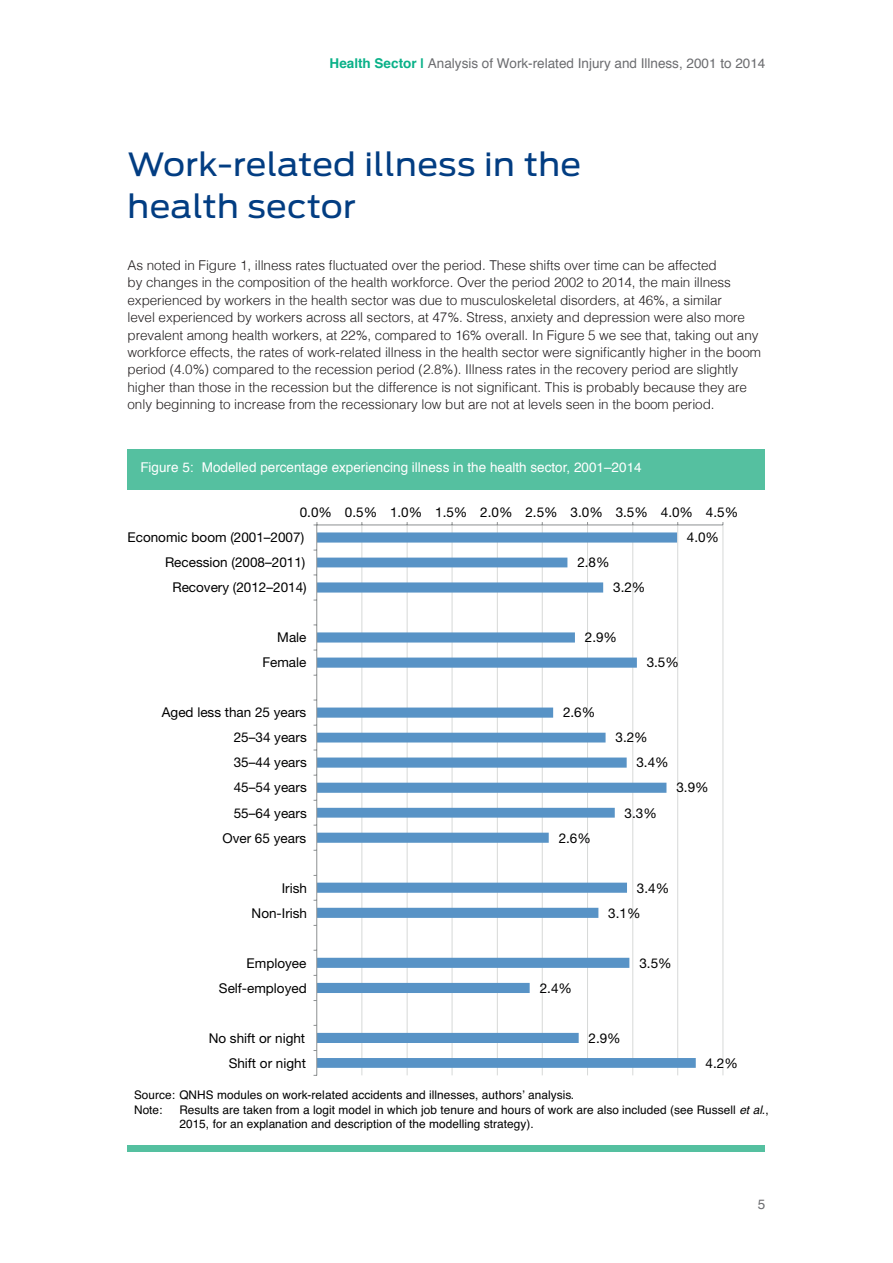
<style>
.page{position:relative;width:893px;height:1263px;background:#fff}
.page>*{position:absolute;margin:0;border:0;box-sizing:border-box;transform-origin:0 0}
.t1{font:31.8px/41.4px "Ford Antenna";letter-spacing:.01em;color:#023d82;scale:1.09 1}
.t2{font:300 13.5px/17.4px "Helvetica";letter-spacing:-.005em;color:#231f20}
.t3{font:13.5px/25px "Helvetica Neue";color:#000001;text-align:right}
.t4{font:13.5px "Helvetica";color:#fff}
.t5{font:13.5px "Helvetica";color:#6c6d70}
.t6{font:11.85px/14.4px "Helvetica";letter-spacing:.005em;color:#000001}
.s1{font-weight:700;color:#09b188}
.s2{font-style:italic}
</style>
<div class="page">
<div style="left:128px;top:449px;width:637px;height:40px;background:#55c0a0"></div>
<div style="left:128px;top:1145px;width:637px;height:6px;background:#55c0a0"></div>
<hr style="left:361px;top:525px;width:1px;height:550px;background:#d7d9d8">
<hr style="left:407px;top:525px;width:1px;height:550px;background:#d7d9d8">
<hr style="left:452px;top:525px;width:1px;height:550px;background:#d7d9d8">
<hr style="left:497px;top:525px;width:1px;height:550px;background:#d7d9d8">
<hr style="left:542px;top:525px;width:1px;height:550px;background:#d7d9d8">
<hr style="left:587px;top:525px;width:1px;height:550px;background:#d7d9d8">
<hr style="left:632px;top:525px;width:1px;height:550px;background:#d7d9d8">
<hr style="left:677px;top:525px;width:1px;height:550px;background:#d7d9d8">
<hr style="left:722px;top:525px;width:1px;height:550px;background:#d7d9d8">
<svg style="left:317px;top:532px;width:379px;height:536px"></svg>
<hr style="left:317px;top:524px;width:406px;height:1px;background:#8d9091">
<hr style="left:316px;top:525px;width:1px;height:550px;background:#8d9091">
<p class="t5" style="left:330px;top:52px;width:437px"><span class="s1">Health Sector |</span> Analysis of Work-related Injury and Illness, 2001 to 2014</p>
<h1 class="t1" style="left:128px;top:141px;width:418px">Work-related illness in the health sector</h1>
<p class="t2" style="left:128px;top:256px;width:635px">As noted in Figure 1, illness rates fluctuated over the period. These shifts over time can be affected<br>by changes in the composition of the health workforce. Over the period 2002 to 2014, the main illness experienced by workers in the health sector was due to musculoskeletal disorders, at 46%, a similar<br>level experienced by workers across all sectors, at 47%. Stress, anxiety and depression were also more prevalent among health workers, at 22%, compared to 16% overall. In Figure 5 we see that, taking out any workforce effects, the rates of work-related illness in the health sector were significantly higher in the boom period (4.0%) compared to the recession period (2.8%). Illness rates in the recovery period are slightly higher than those in the recession but the difference is not significant. This is probably because they are only beginning to increase from the recessionary low but are not at levels seen in the boom period.</p>
<p class="t4" style="left:140px;top:457px;width:503px">Figure 5: Modelled percentage experiencing illness in the health sector, 2001–2014</p>
<p class="t3" style="left:300px;top:499px;width:440px">0.0% 0.5% 1.0% 1.5% 2.0% 2.5% 3.0% 3.5% 4.0% 4.5%</p>
<p class="t3" style="left:128px;top:525px;width:178px">Economic boom (2001–2007)</p>
<p class="t3" style="left:165px;top:550px;width:142px">Recession (2008–2011)</p>
<p class="t3" style="left:172px;top:575px;width:136px">Recovery (2012–2014)</p>
<p class="t3" style="left:262px;top:625px;width:46px">Male<br>Female</p>
<p class="t3" style="left:687px;top:525px;width:34px">4.0%</p>
<p class="t3" style="left:577px;top:550px;width:34px">2.8%</p>
<p class="t3" style="left:613px;top:575px;width:34px">3.2%</p>
<p class="t3" style="left:585px;top:625px;width:34px">2.9%</p>
<p class="t3" style="left:647px;top:650px;width:34px">3.5%</p>
<p class="t3" style="left:162px;top:700px;width:146px">Aged less than 25 years<br>25–34 years<br>35–44 years<br>45–54 years<br>55–64 years<br>Over 65 years</p>
<p class="t3" style="left:252px;top:875px;width:57px">Irish<br>Non-Irish</p>
<p class="t3" style="left:219px;top:950px;width:89px">Employee<br>Self-employed</p>
<p class="t3" style="left:209px;top:1025px;width:99px">No shift or night<br>Shift or night</p>
<p class="t3" style="left:563px;top:700px;width:34px">2.6%</p>
<p class="t3" style="left:559px;top:825px;width:34px">2.6%</p>
<p class="t3" style="left:636px;top:725px;width:34px;text-align:left;text-indent:-21px">3.2%<br>3.4%</p>
<p class="t3" style="left:625px;top:800px;width:34px">3.3%</p>
<p class="t3" style="left:676px;top:775px;width:34px">3.9%</p>
<p class="t3" style="left:540px;top:975px;width:34px">2.4%</p>
<p class="t3" style="left:608px;top:875px;width:62px;text-align:left;text-indent:29px">3.4%<br>3.1%</p>
<p class="t3" style="left:639px;top:950px;width:34px">3.5%</p>
<p class="t3" style="left:588px;top:1025px;width:34px">2.9%</p>
<p class="t3" style="left:706px;top:1050px;width:34px">4.2%</p>
<p class="t6" style="left:134px;top:1088px;width:442px">Source: QNHS modules on work-related accidents and illnesses, authors’ analysis.<br>Note:</p>
<p class="t6" style="left:179px;top:1103px;width:591px">Results are taken from a logit model in which job tenure and hours of work are also included (see Russell <span class="s2">et al.</span>,<br>2015, for an explanation and description of the modelling strategy).</p>
<p class="t5" style="left:758px;top:1194px;width:9px">5</p>
</div>
